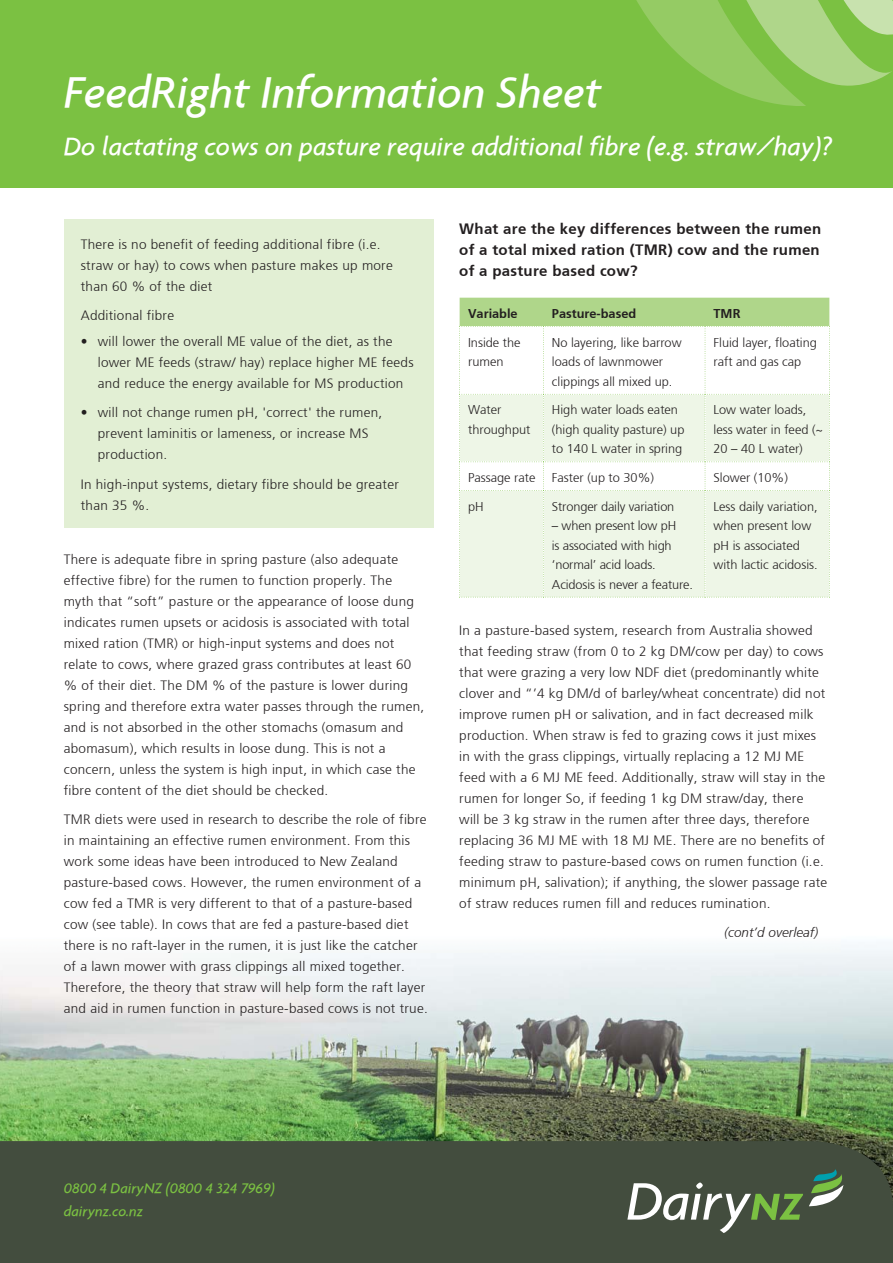
<style>
.page{position:relative;width:893px;height:1263px;background:#fff}
.page>*{position:absolute;margin:0;border:0;box-sizing:border-box;transform-origin:0 0}
.t1{font:italic 500 46.5px "Agenda";color:#fff}
.t2{font:italic 500 27px "Agenda";color:#fff}
.t3{font:700 15px/21px "Frutiger";letter-spacing:.02em;color:#231f20;text-align:justify}
.t4{font:italic 500 15px/23px "Agenda";color:#7bc142}
.t5{font:300 13.5px/21px "Frutiger";letter-spacing:.02em;color:#231f20}
.t6{font:italic 300 13.5px "Frutiger";color:#231f20}
.t7{font:300 12.75px/19.5px "Frutiger";color:#231f20}
.t8{font:700 12.75px "Frutiger";color:#231f20}
</style>
<div class="page">
<img style="left:0;top:945px;width:893px;height:196px">
<div style="left:0;top:0;width:893px;height:187px;background:#7bc142"></div>
<svg style="left:636px;top:0;width:257px;height:106px"></svg>
<div style="left:0;top:1141px;width:893px;height:122px;background:#434d3e"></div>
<svg style="left:809px;top:1169px;width:38px;height:38px"></svg>
<svg style="left:627px;top:1182px;width:176px;height:51px;background:#67745f"></svg>
<div style="left:64px;top:220px;width:369px;height:308px;background:#e2efd4"></div>
<svg style="left:459px;top:298px;width:371px;height:300px"></svg>
<h1 class="t1" style="left:64px;top:64px;width:539px">FeedRight Information Sheet</h1>
<h2 class="t2" style="left:64px;top:130px;width:770px">Do lactating cows on pasture require additional fibre (e.g. straw/hay)?</h2>
<p class="t5" style="left:81px;top:234px;width:313px">There is no benefit of feeding additional fibre (i.e. straw or hay) to cows when pasture makes up more than 60 % of the diet</p>
<p class="t5" style="left:81px;top:305px;width:95px">Additional fibre</p>
<p class="t5" style="left:98px;top:331px;width:317px;text-indent:-17px">• will lower the overall ME value of the diet, as the lower ME feeds (straw/ hay) replace higher ME feeds and reduce the energy available for MS production</p>
<p class="t5" style="left:98px;top:402px;width:286px;text-indent:-17px">• will not change rumen pH, 'correct' the rumen, prevent laminitis or lameness, or increase MS production.</p>
<p class="t5" style="left:81px;top:474px;width:320px">In high-input systems, dietary fibre should be greater than 35 %.</p>
<p class="t5" style="left:64px;top:549px;width:362px">There is adequate fibre in spring pasture (also adequate effective fibre) for the rumen to function properly. The myth that “soft” pasture or the appearance of loose dung indicates rumen upsets or acidosis is associated with total mixed ration (TMR) or high-input systems and does not relate to cows, where grazed grass contributes at least 60 % of their diet. The DM % of the pasture is lower during spring and therefore extra water passes through the rumen, and is not absorbed in the other stomachs (omasum and abomasum), which results in loose dung. This is not a concern, unless the system is high input, in which case the fibre content of the diet should be checked.</p>
<p class="t5" style="left:64px;top:809px;width:366px">TMR diets were used in research to describe the role of fibre in maintaining an effective rumen environment. From this work some ideas have been introduced to New Zealand pasture-based cows. However, the rumen environment of a cow fed a TMR is very different to that of a pasture-based cow (see table). In cows that are fed a pasture-based diet there is no raft-layer in the rumen, it is just like the catcher of a lawn mower with grass clippings all mixed together.<br>Therefore, the theory that straw will help form the raft layer and aid in rumen function in pasture-based cows is not true.</p>
<p class="t3" style="left:459px;top:218px;width:363px">What are the key differences between the rumen of a total mixed ration (TMR) cow and the rumen of a pasture based cow?</p>
<p class="t8" style="left:468px;top:306px;width:51px">Variable</p>
<p class="t8" style="left:552px;top:306px;width:86px">Pasture-based</p>
<p class="t8" style="left:713px;top:306px;width:28px">TMR</p>
<p class="t7" style="left:468px;top:333px;width:54px">Inside the rumen</p>
<p class="t7" style="left:552px;top:333px;width:131px">No layering, like barrow loads of lawnmower clippings all mixed up.</p>
<p class="t7" style="left:713px;top:333px;width:105px">Fluid layer, floating raft and gas cap</p>
<p class="t7" style="left:468px;top:400px;width:64px">Water throughput</p>
<p class="t7" style="left:552px;top:400px;width:134px">High water loads eaten (high quality pasture) up to 140 L water in spring</p>
<p class="t7" style="left:713px;top:400px;width:111px">Low water loads, less water in feed (~<br>20 – 40 L water)</p>
<p class="t7" style="left:468px;top:468px;width:69px">Passage rate</p>
<p class="t7" style="left:552px;top:468px;width:104px">Faster (up to 30%)</p>
<p class="t7" style="left:713px;top:468px;width:76px">Slower (10%)</p>
<p class="t7" style="left:468px;top:497px;width:17px">pH</p>
<p class="t7" style="left:552px;top:497px;width:124px">Stronger daily variation</p>
<p class="t7" style="left:552px;top:516px;width:143px">– when present low pH<br>is associated with high ‘normal’ acid loads.<br>Acidosis is never a feature.</p>
<p class="t7" style="left:713px;top:497px;width:106px">Less daily variation, when present low pH is associated with lactic acidosis.</p>
<p class="t5" style="left:459px;top:620px;width:369px">In a pasture-based system, research from Australia showed that feeding straw (from 0 to 2 kg DM/cow per day) to cows that were grazing a very low NDF diet (predominantly white clover and “’4 kg DM/d of barley/wheat concentrate) did not improve rumen pH or salivation, and in fact decreased milk production. When straw is fed to grazing cows it just mixes in with the grass clippings, virtually replacing a 12 MJ ME feed with a 6 MJ ME feed. Additionally, straw will stay in the rumen for longer So, if feeding 1 kg DM straw/day, there<br>will be 3 kg straw in the rumen after three days, therefore replacing 36 MJ ME with 18 MJ ME. There are no benefits of feeding straw to pasture-based cows on rumen function (i.e. minimum pH, salivation); if anything, the slower passage rate of straw reduces rumen fill and reduces rumination.</p>
<p class="t6" style="left:724px;top:925px;width:95px">(cont’d overleaf)</p>
<p class="t4" style="left:64px;top:1176px;width:213px">0800 4 DairyNZ (0800 4 324 7969) dairynz.co.nz</p>
</div>
